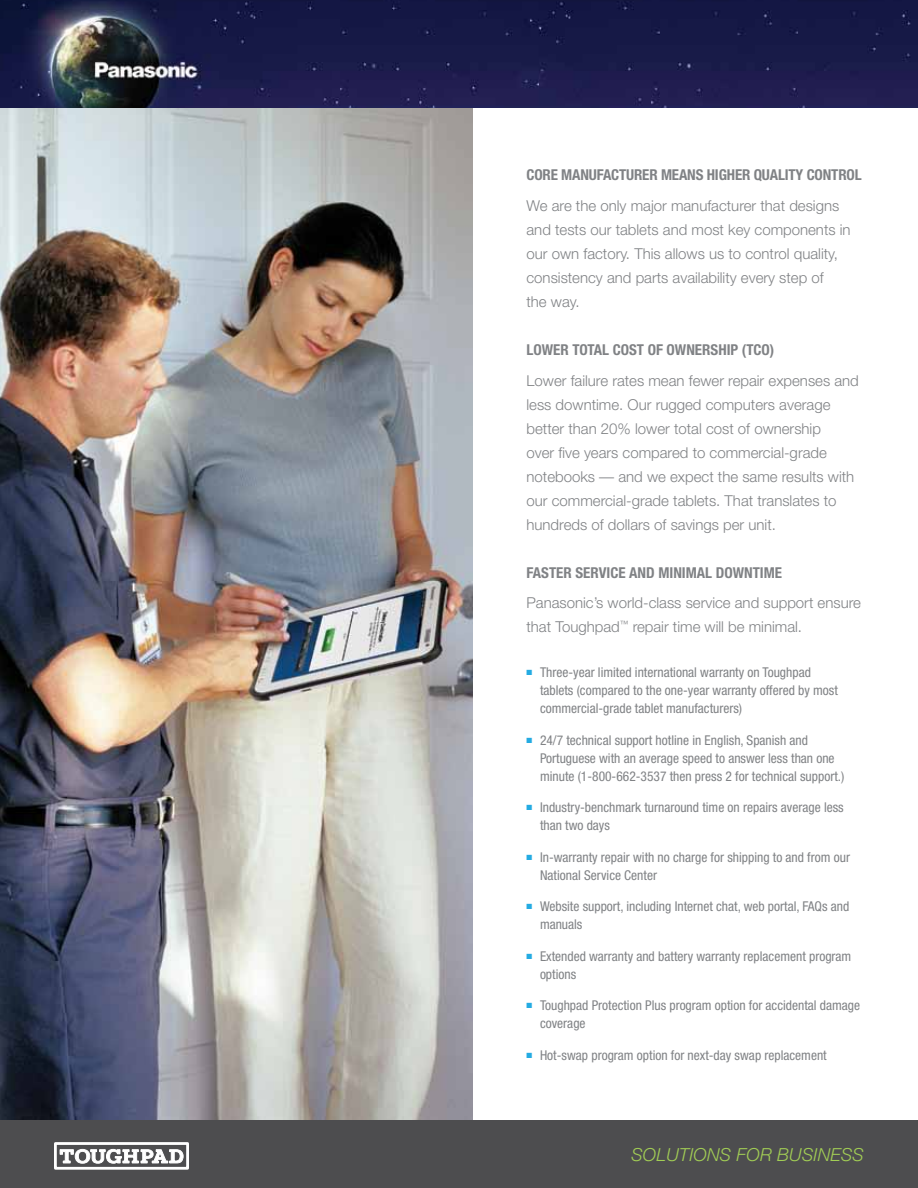
<style>
.page{position:relative;width:918px;height:1188px;background:#fff}
.page>*{position:absolute;margin:0;border:0;box-sizing:border-box;transform-origin:0 0}
.t1{font:italic 300 18px "Helvetica Neue";letter-spacing:.01em;color:#a2ce55}
.t2{font:300 15px/24px "Helvetica Neue";color:#808285}
.t3{font:700 condensed 15px "Helvetica Neue";color:#808285}
.t4{font:condensed 13.5px/18px "Helvetica Neue";color:#808285}
</style>
<div class="page">
<img style="left:0;top:108px;width:472px;height:1012px">
<div style="left:0;top:1120px;width:918px;height:68px;background:#4d4d4f"></div>
<div style="left:54px;top:1142px;width:135px;height:28px;border:3px solid #fff"></div>
<svg style="left:60px;top:1149px;width:124px;height:15px"></svg>
<img style="left:0;top:0;width:918px;height:108px">
<p class="t3" style="left:526px;top:166px;width:337px">CORE MANUFACTURER MEANS HIGHER QUALITY CONTROL</p>
<p class="t2" style="left:526px;top:193px;width:326px">We are the only major manufacturer that designs and tests our tablets and most key components in our own factory. This allows us to control quality, consistency and parts availability every step of<br>the way.</p>
<p class="t3" style="left:526px;top:341px;width:249px">LOWER TOTAL COST OF OWNERSHIP (TCO)</p>
<p class="t2" style="left:526px;top:368px;width:334px">Lower failure rates mean fewer repair expenses and less downtime. Our rugged computers average better than 20% lower total cost of ownership<br>over five years compared to commercial-grade notebooks — and we expect the same results with our commercial-grade tablets. That translates to hundreds of dollars of savings per unit.</p>
<p class="t3" style="left:526px;top:563px;width:257px">FASTER SERVICE AND MINIMAL DOWNTIME</p>
<p class="t2" style="left:526px;top:591px;width:336px">Panasonic’s world-class service and support ensure that Toughpad<sup>™</sup> repair time will be minimal.</p>
<p class="t4" style="left:540px;top:664px;width:299px;text-indent:-13px"><sup>■</sup> Three-year limited international warranty on Toughpad tablets (compared to the one-year warranty offered by most commercial-grade tablet manufacturers)</p>
<p class="t4" style="left:540px;top:731px;width:306px;text-indent:-13px"><sup>■</sup> 24/7 technical support hotline in English, Spanish and<br>Portuguese with an average speed to answer less than one minute (1-800-662-3537 then press 2 for technical support.)</p>
<p class="t4" style="left:540px;top:799px;width:305px;text-indent:-13px"><sup>■</sup> Industry-benchmark turnaround time on repairs average less than two days</p>
<p class="t4" style="left:540px;top:848px;width:312px;text-indent:-13px"><sup>■</sup> In-warranty repair with no charge for shipping to and from our<br>National Service Center</p>
<p class="t4" style="left:540px;top:898px;width:311px;text-indent:-13px"><sup>■</sup> Website support, including Internet chat, web portal, FAQs and manuals</p>
<p class="t4" style="left:540px;top:947px;width:313px;text-indent:-13px"><sup>■</sup> Extended warranty and battery warranty replacement program options</p>
<p class="t4" style="left:540px;top:997px;width:322px;text-indent:-13px"><sup>■</sup> Toughpad Protection Plus program option for accidental damage coverage</p>
<p class="t4" style="left:527px;top:1046px;width:302px"><sup>■</sup> Hot-swap program option for next-day swap replacement</p>
<h1 class="t1" style="left:631px;top:1144px;width:234px">SOLUTIONS FOR BUSINESS</h1>
</div>
